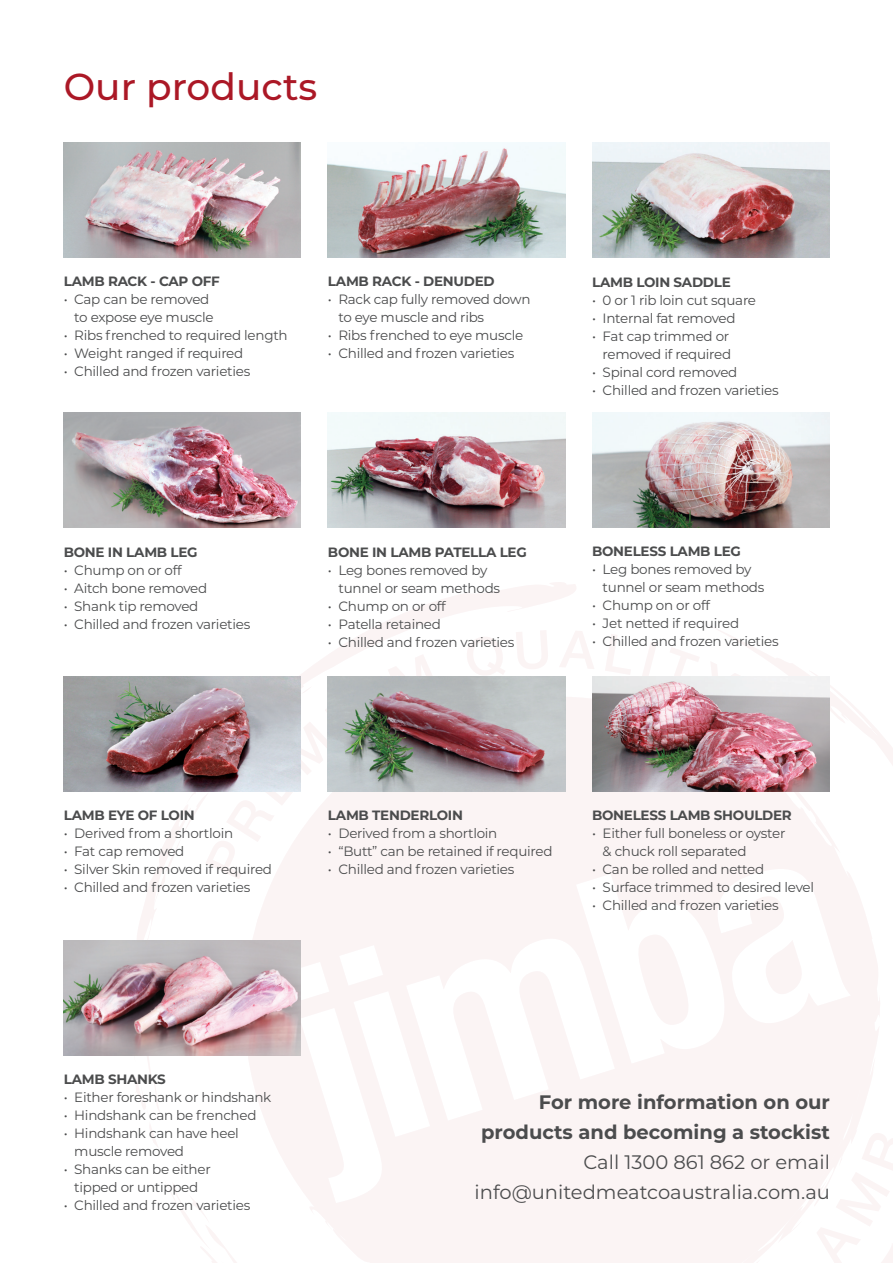
<style>
.page{position:relative;width:893px;height:1263px;background:#fff}
.page>*{position:absolute;margin:0;border:0;box-sizing:border-box;transform-origin:0 0}
.t1{font:500 37.5px "Montserrat";color:#ab1826}
.t2{font:19.5px/30px "Montserrat";color:#4b4c4d;text-align:right}
.t3{font:700 19.5px/30px "Montserrat";color:#4b4c4d;text-align:right}
.t4{font:13.5px/18px "Montserrat";letter-spacing:-.02em;color:#4b4c4d}
.t5{font:700 13.5px "Montserrat";letter-spacing:-.02em;color:#4b4c4d}
</style>
<div class="page">
<svg style="left:371px;top:582px;width:205px;height:48px"></svg>
<svg style="left:129px;top:630px;width:652px;height:624px"></svg>
<svg style="left:208px;top:660px;width:685px;height:603px;fill:#fbf4f4"></svg>
<img style="left:64px;top:143px;width:237px;height:114px">
<img style="left:64px;top:413px;width:237px;height:114px">
<img style="left:64px;top:677px;width:237px;height:114px">
<img style="left:64px;top:941px;width:237px;height:114px">
<img style="left:328px;top:143px;width:237px;height:114px">
<img style="left:328px;top:413px;width:237px;height:114px">
<img style="left:328px;top:677px;width:237px;height:114px">
<img style="left:592px;top:143px;width:237px;height:114px">
<img style="left:592px;top:413px;width:237px;height:114px">
<img style="left:592px;top:677px;width:237px;height:114px">
<h1 class="t1" style="left:64px;top:61px;width:255px">Our products</h1>
<p class="t5" style="left:64px;top:272px;width:158px">LAMB RACK - CAP OFF</p>
<p class="t4" style="left:74px;top:290px;width:141px;text-indent:-11px">• Cap can be removed to expose eye muscle</p>
<p class="t4" style="left:64px;top:326px;width:225px">• Ribs frenched to required length</p>
<p class="t4" style="left:64px;top:344px;width:181px">• Weight ranged if required</p>
<p class="t4" style="left:64px;top:362px;width:188px">• Chilled and frozen varieties</p>
<p class="t5" style="left:328px;top:272px;width:168px">LAMB RACK - DENUDED</p>
<p class="t4" style="left:338px;top:290px;width:194px;text-indent:-11px">• Rack cap fully removed down to eye muscle and ribs</p>
<p class="t4" style="left:328px;top:326px;width:197px">• Ribs frenched to eye muscle</p>
<p class="t4" style="left:328px;top:344px;width:188px">• Chilled and frozen varieties</p>
<p class="t5" style="left:64px;top:543px;width:135px">BONE IN LAMB LEG</p>
<p class="t4" style="left:64px;top:561px;width:119px">• Chump on or off</p>
<p class="t4" style="left:64px;top:579px;width:145px">• Aitch bone removed</p>
<p class="t4" style="left:64px;top:597px;width:136px">• Shank tip removed</p>
<p class="t4" style="left:64px;top:615px;width:188px">• Chilled and frozen varieties</p>
<p class="t5" style="left:328px;top:543px;width:200px">BONE IN LAMB PATELLA LEG</p>
<p class="t4" style="left:338px;top:561px;width:163px;text-indent:-11px">• Leg bones removed by tunnel or seam methods</p>
<p class="t4" style="left:328px;top:597px;width:119px">• Chump on or off</p>
<p class="t4" style="left:328px;top:615px;width:114px">• Patella retained</p>
<p class="t4" style="left:328px;top:633px;width:188px">• Chilled and frozen varieties</p>
<p class="t5" style="left:592px;top:273px;width:140px">LAMB LOIN SADDLE</p>
<p class="t4" style="left:592px;top:291px;width:165px">• 0 or 1 rib loin cut square</p>
<p class="t4" style="left:592px;top:309px;width:145px">• Internal fat removed</p>
<p class="t4" style="left:592px;top:327px;width:141px;text-align:right">• Fat cap trimmed or removed if required</p>
<p class="t4" style="left:592px;top:363px;width:147px">• Spinal cord removed</p>
<p class="t4" style="left:592px;top:381px;width:188px">• Chilled and frozen varieties</p>
<p class="t5" style="left:592px;top:541px;width:150px">BONELESS LAMB LEG</p>
<p class="t4" style="left:603px;top:560px;width:163px;text-indent:-11px">• Leg bones removed by tunnel or seam methods</p>
<p class="t4" style="left:592px;top:596px;width:119px">• Chump on or off</p>
<p class="t4" style="left:592px;top:614px;width:149px">• Jet netted if required</p>
<p class="t4" style="left:592px;top:632px;width:188px">• Chilled and frozen varieties</p>
<p class="t5" style="left:64px;top:806px;width:133px">LAMB EYE OF LOIN</p>
<p class="t4" style="left:64px;top:824px;width:171px">• Derived from a shortloin</p>
<p class="t4" style="left:64px;top:842px;width:122px">• Fat cap removed</p>
<p class="t4" style="left:64px;top:860px;width:210px">• Silver Skin removed if required</p>
<p class="t4" style="left:64px;top:878px;width:188px">• Chilled and frozen varieties</p>
<p class="t5" style="left:328px;top:806px;width:136px">LAMB TENDERLOIN</p>
<p class="t4" style="left:328px;top:824px;width:171px">• Derived from a shortloin</p>
<p class="t4" style="left:328px;top:842px;width:226px">• “Butt” can be retained if required</p>
<p class="t4" style="left:328px;top:860px;width:188px">• Chilled and frozen varieties</p>
<p class="t5" style="left:592px;top:805px;width:201px">BONELESS LAMB SHOULDER</p>
<p class="t4" style="left:603px;top:824px;width:184px;text-indent:-11px">• Either full boneless or oyster &amp; chuck roll separated</p>
<p class="t4" style="left:592px;top:860px;width:174px">• Can be rolled and netted</p>
<p class="t4" style="left:592px;top:878px;width:223px">• Surface trimmed to desired level</p>
<p class="t4" style="left:592px;top:896px;width:188px">• Chilled and frozen varieties</p>
<p class="t5" style="left:64px;top:1070px;width:104px">LAMB SHANKS</p>
<p class="t4" style="left:64px;top:1088px;width:209px">• Either foreshank or hindshank</p>
<p class="t4" style="left:64px;top:1106px;width:194px">• Hindshank can be frenched</p>
<p class="t4" style="left:74px;top:1124px;width:166px;text-indent:-11px">• Hindshank can have heel muscle removed</p>
<p class="t4" style="left:64px;top:1160px;width:149px;text-align:center">• Shanks can be either tipped or untipped</p>
<p class="t4" style="left:64px;top:1196px;width:188px">• Chilled and frozen varieties</p>
<h2 class="t3" style="left:481px;top:1086px;width:350px">For more information on our products and becoming a stockist</h2>
<h2 class="t2" style="left:475px;top:1147px;width:357px">Call 1300 861 862 or email info@unitedmeatcoaustralia.com.au</h2>
</div>
